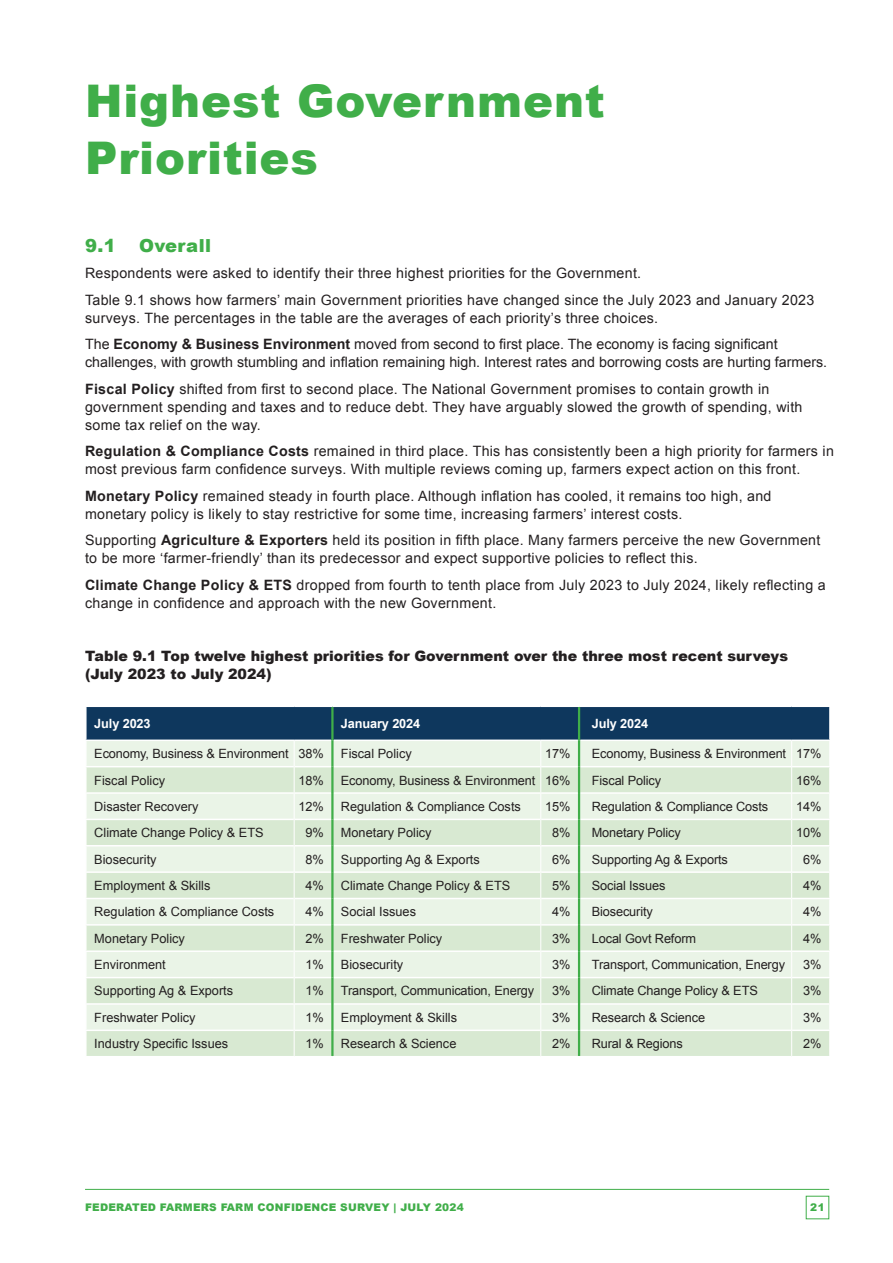
<style>
.page{position:relative;width:893px;height:1263px;background:#fff}
.page>*{position:absolute;margin:0;border:0;box-sizing:border-box;transform-origin:0 0}
.Heading{font:900 45px/57px "Arial";letter-spacing:.02em;color:#40ae49}
.Paragraph_Heading{font:900 18px "Arial";letter-spacing:.02em;color:#40ae49}
.t1{font:14.25px/18px "Arial";letter-spacing:.02em;color:#231f20}
.t2{font:14.25px/18px "Arial";color:#231f20}
.t3{font:900 14.25px/18px "Arial";color:#231f20}
.t4{font:12.75px "Arial";color:#231f20}
.t5{font:700 12.75px "Arial";letter-spacing:-.01em;color:#fff}
.t6{font:900 10.5px "Arial";letter-spacing:.02em;color:#40ae49}
.s1{font-weight:700}
</style>
<div class="page">
<div style="left:806px;top:1196px;width:23px;height:23px;border:1px solid #40ae49"></div>
<hr style="left:85px;top:1189px;width:744px;height:1px;background:#40ae49">
<svg style="left:86px;top:706px;width:744px;height:350px;background:#cfded2"></svg>
<hr style="left:331px;top:707px;width:3px;height:33px;background:#40ae49">
<hr style="left:331px;top:740px;width:3px;height:27px;background:#40ae49">
<hr style="left:578px;top:740px;width:2px;height:27px;background:#40ae49">
<hr style="left:331px;top:767px;width:3px;height:26px;background:#40ae49">
<hr style="left:578px;top:767px;width:2px;height:26px;background:#40ae49">
<hr style="left:331px;top:793px;width:3px;height:26px;background:#40ae49">
<hr style="left:578px;top:793px;width:2px;height:26px;background:#40ae49">
<hr style="left:331px;top:819px;width:3px;height:27px;background:#40ae49">
<hr style="left:578px;top:819px;width:2px;height:27px;background:#40ae49">
<hr style="left:331px;top:846px;width:3px;height:26px;background:#40ae49">
<hr style="left:578px;top:846px;width:2px;height:26px;background:#40ae49">
<hr style="left:331px;top:872px;width:3px;height:26px;background:#40ae49">
<hr style="left:578px;top:872px;width:2px;height:26px;background:#40ae49">
<hr style="left:331px;top:898px;width:3px;height:27px;background:#40ae49">
<hr style="left:578px;top:898px;width:2px;height:27px;background:#40ae49">
<hr style="left:331px;top:925px;width:3px;height:26px;background:#40ae49">
<hr style="left:578px;top:925px;width:2px;height:26px;background:#40ae49">
<hr style="left:331px;top:951px;width:3px;height:26px;background:#40ae49">
<hr style="left:578px;top:951px;width:2px;height:26px;background:#40ae49">
<hr style="left:331px;top:977px;width:3px;height:27px;background:#40ae49">
<hr style="left:578px;top:977px;width:2px;height:27px;background:#40ae49">
<hr style="left:331px;top:1004px;width:3px;height:26px;background:#40ae49">
<hr style="left:578px;top:1004px;width:2px;height:26px;background:#40ae49">
<hr style="left:331px;top:1030px;width:3px;height:26px;background:#40ae49">
<hr style="left:578px;top:1030px;width:2px;height:26px;background:#40ae49">
<hr style="left:578px;top:707px;width:2px;height:33px;background:#40ae49">
<hr style="left:829px;top:741px;width:2px;height:25px;background:#fff">
<hr style="left:829px;top:767px;width:2px;height:25px;background:#fff">
<hr style="left:829px;top:794px;width:2px;height:25px;background:#fff">
<hr style="left:829px;top:820px;width:2px;height:25px;background:#fff">
<hr style="left:829px;top:846px;width:2px;height:25px;background:#fff">
<hr style="left:829px;top:873px;width:2px;height:25px;background:#fff">
<hr style="left:829px;top:899px;width:2px;height:25px;background:#fff">
<hr style="left:829px;top:926px;width:2px;height:24px;background:#fff">
<hr style="left:829px;top:952px;width:2px;height:25px;background:#fff">
<hr style="left:829px;top:978px;width:2px;height:25px;background:#fff">
<hr style="left:829px;top:1005px;width:2px;height:24px;background:#fff">
<hr style="left:829px;top:1031px;width:2px;height:25px;background:#fff">
<p class="Heading" style="left:85px;top:71px;width:521px">Highest Government<br>Priorities</p>
<p class="Paragraph_Heading" style="left:85px;top:232px;width:32px">9.1</p>
<p class="Paragraph_Heading" style="left:139px;top:232px;width:73px">Overall</p>
<p class="t1" style="left:85px;top:264px;width:558px">Respondents were asked to identify their three highest priorities for the Government.</p>
<p class="t1" style="left:85px;top:291px;width:731px">Table 9.1 shows how farmers’ main Government priorities have changed since the July 2023 and January 2023 surveys. The percentages in the table are the averages of each priority’s three choices.</p>
<p class="t2" style="left:85px;top:335px;width:744px">The <span class="s1">Economy &amp; Business Environment</span> moved from second to first place. The economy is facing significant challenges, with growth stumbling and inflation remaining high. Interest rates and borrowing costs are hurting farmers.</p>
<p class="t1" style="left:85px;top:380px;width:719px"><span class="s1">Fiscal Policy</span> shifted from first to second place. The National Government promises to contain growth in government spending and taxes and to reduce debt. They have arguably slowed the growth of spending, with some tax relief on the way.</p>
<p class="t1" style="left:85px;top:442px;width:750px"><span class="s1">Regulation &amp; Compliance Costs</span> remained in third place. This has consistently been a high priority for farmers in most previous farm confidence surveys. With multiple reviews coming up, farmers expect action on this front.</p>
<p class="t1" style="left:85px;top:487px;width:688px"><span class="s1">Monetary Policy</span> remained steady in fourth place. Although inflation has cooled, it remains too high, and monetary policy is likely to stay restrictive for some time, increasing farmers’ interest costs.</p>
<p class="t1" style="left:85px;top:531px;width:737px">Supporting <span class="s1">Agriculture &amp; Exporters</span> held its position in fifth place. Many farmers perceive the new Government to be more ‘farmer-friendly’ than its predecessor and expect supportive policies to reflect this.</p>
<p class="t1" style="left:85px;top:576px;width:742px"><span class="s1">Climate Change Policy &amp; ETS</span> dropped from fourth to tenth place from July 2023 to July 2024, likely reflecting a change in confidence and approach with the new Government.</p>
<p class="t3" style="left:85px;top:646px;width:704px">Table 9.1 Top twelve highest priorities for Government over the three most recent surveys (July 2023 to July 2024)</p>
<p class="t5" style="left:94px;top:715px;width:58px">July 2023</p>
<p class="t5" style="left:341px;top:715px;width:81px">January 2024</p>
<p class="t5" style="left:592px;top:715px;width:58px">July 2024</p>
<p class="t4" style="left:94px;top:745px;width:196px">Economy, Business &amp; Environment</p>
<p class="t4" style="left:299px;top:745px;width:27px">38%</p>
<p class="t4" style="left:341px;top:745px;width:72px">Fiscal Policy</p>
<p class="t4" style="left:545px;top:745px;width:27px">17%</p>
<p class="t4" style="left:592px;top:745px;width:196px">Economy, Business &amp; Environment</p>
<p class="t4" style="left:796px;top:745px;width:27px">17%</p>
<p class="t4" style="left:94px;top:772px;width:72px">Fiscal Policy</p>
<p class="t4" style="left:299px;top:772px;width:27px">18%</p>
<p class="t4" style="left:341px;top:772px;width:196px">Economy, Business &amp; Environment</p>
<p class="t4" style="left:545px;top:772px;width:27px">16%</p>
<p class="t4" style="left:592px;top:772px;width:71px">Fiscal Policy</p>
<p class="t4" style="left:796px;top:772px;width:27px">16%</p>
<p class="t4" style="left:94px;top:798px;width:106px">Disaster Recovery</p>
<p class="t4" style="left:299px;top:798px;width:27px">12%</p>
<p class="t4" style="left:341px;top:798px;width:181px">Regulation &amp; Compliance Costs</p>
<p class="t4" style="left:545px;top:798px;width:27px">15%</p>
<p class="t4" style="left:592px;top:798px;width:178px">Regulation &amp; Compliance Costs</p>
<p class="t4" style="left:796px;top:798px;width:27px">14%</p>
<p class="t4" style="left:94px;top:824px;width:171px">Climate Change Policy &amp; ETS</p>
<p class="t4" style="left:306px;top:824px;width:20px">9%</p>
<p class="t4" style="left:341px;top:824px;width:92px">Monetary Policy</p>
<p class="t4" style="left:552px;top:824px;width:20px">8%</p>
<p class="t4" style="left:592px;top:824px;width:90px">Monetary Policy</p>
<p class="t4" style="left:796px;top:824px;width:27px">10%</p>
<p class="t4" style="left:94px;top:851px;width:64px">Biosecurity</p>
<p class="t4" style="left:306px;top:851px;width:20px">8%</p>
<p class="t4" style="left:341px;top:851px;width:140px">Supporting Ag &amp; Exports</p>
<p class="t4" style="left:552px;top:851px;width:20px">6%</p>
<p class="t4" style="left:592px;top:851px;width:138px">Supporting Ag &amp; Exports</p>
<p class="t4" style="left:803px;top:851px;width:20px">6%</p>
<p class="t4" style="left:94px;top:877px;width:118px">Employment &amp; Skills</p>
<p class="t4" style="left:306px;top:877px;width:20px">4%</p>
<p class="t4" style="left:341px;top:877px;width:171px">Climate Change Policy &amp; ETS</p>
<p class="t4" style="left:552px;top:877px;width:20px">5%</p>
<p class="t4" style="left:592px;top:877px;width:75px">Social Issues</p>
<p class="t4" style="left:803px;top:877px;width:20px">4%</p>
<p class="t4" style="left:94px;top:903px;width:181px">Regulation &amp; Compliance Costs</p>
<p class="t4" style="left:306px;top:903px;width:20px">4%</p>
<p class="t4" style="left:341px;top:903px;width:77px">Social Issues</p>
<p class="t4" style="left:552px;top:903px;width:20px">4%</p>
<p class="t4" style="left:592px;top:903px;width:63px">Biosecurity</p>
<p class="t4" style="left:803px;top:903px;width:20px">4%</p>
<p class="t4" style="left:94px;top:930px;width:92px">Monetary Policy</p>
<p class="t4" style="left:306px;top:930px;width:20px">2%</p>
<p class="t4" style="left:341px;top:930px;width:103px">Freshwater Policy</p>
<p class="t4" style="left:552px;top:930px;width:20px">3%</p>
<p class="t4" style="left:592px;top:930px;width:106px">Local Govt Reform</p>
<p class="t4" style="left:803px;top:930px;width:20px">4%</p>
<p class="t4" style="left:94px;top:956px;width:73px">Environment</p>
<p class="t4" style="left:306px;top:956px;width:20px">1%</p>
<p class="t4" style="left:341px;top:956px;width:64px">Biosecurity</p>
<p class="t4" style="left:552px;top:956px;width:20px">3%</p>
<p class="t4" style="left:592px;top:956px;width:195px">Transport, Communication, Energy</p>
<p class="t4" style="left:803px;top:956px;width:20px">3%</p>
<p class="t4" style="left:94px;top:982px;width:140px">Supporting Ag &amp; Exports</p>
<p class="t4" style="left:306px;top:982px;width:20px">1%</p>
<p class="t4" style="left:341px;top:982px;width:195px">Transport, Communication, Energy</p>
<p class="t4" style="left:552px;top:982px;width:20px">3%</p>
<p class="t4" style="left:592px;top:982px;width:168px">Climate Change Policy &amp; ETS</p>
<p class="t4" style="left:803px;top:982px;width:20px">3%</p>
<p class="t4" style="left:94px;top:1009px;width:103px">Freshwater Policy</p>
<p class="t4" style="left:306px;top:1009px;width:20px">1%</p>
<p class="t4" style="left:341px;top:1009px;width:118px">Employment &amp; Skills</p>
<p class="t4" style="left:552px;top:1009px;width:20px">3%</p>
<p class="t4" style="left:592px;top:1009px;width:115px">Research &amp; Science</p>
<p class="t4" style="left:803px;top:1009px;width:20px">3%</p>
<p class="t4" style="left:94px;top:1035px;width:135px">Industry Specific Issues</p>
<p class="t4" style="left:306px;top:1035px;width:20px">1%</p>
<p class="t4" style="left:341px;top:1035px;width:117px">Research &amp; Science</p>
<p class="t4" style="left:552px;top:1035px;width:20px">2%</p>
<p class="t4" style="left:592px;top:1035px;width:93px">Rural &amp; Regions</p>
<p class="t4" style="left:803px;top:1035px;width:20px">2%</p>
<p class="t6" style="left:85px;top:1199px;width:380px">FEDERATED FARMERS FARM CONFIDENCE SURVEY | JULY 2024</p>
<p class="t6" style="left:810px;top:1199px;width:16px">21</p>
</div>
